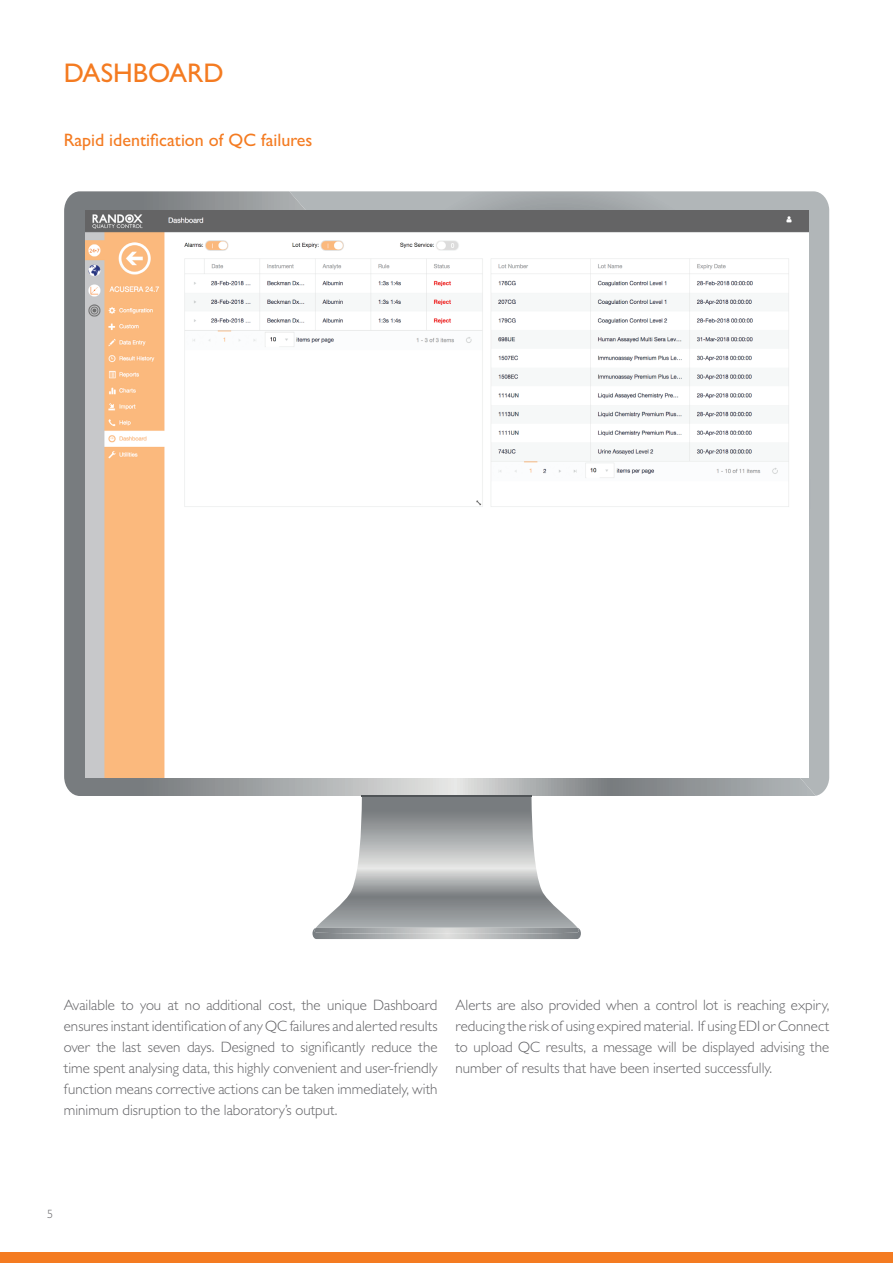
<style>
.page{position:relative;width:893px;height:1263px;background:#fff}
.page>*{position:absolute;margin:0;border:0;box-sizing:border-box;transform-origin:0 0}
.t1{font:500 27px "Gill Sans MT Pro";color:#f47b21}
.t2{font:500 18px "Gill Sans MT Pro";color:#f47b21}
.t3{font:300 15px/21px "Gill Sans MT Pro";color:#636366;text-align:justify}
.t4{font:300 12px "Gill Sans MT Pro";color:#636366}
</style>
<div class="page">
<div style="left:0;top:1252px;width:893px;height:11px;background:#f47b21"></div>
<div style="left:816px;top:191px;width:13px;height:605px;background:#b1b6b8"></div>
<svg style="left:64px;top:191px;width:752px;height:605px;background:#999d9f"></svg>
<svg style="left:312px;top:796px;width:269px;height:143px"></svg>
<img style="left:85px;top:210px;width:723px;height:568px">
<h1 class="t1" style="left:64px;top:57px;width:161px">DASHBOARD</h1>
<p class="t2" style="left:64px;top:129px;width:250px">Rapid identification of QC failures</p>
<p class="t3" style="left:64px;top:994px;width:375px">Available to you at no additional cost, the unique Dashboard ensures instant identification of any QC failures and alerted results over the last seven days. Designed to significantly reduce the time spent analysing data, this highly convenient and user-friendly function means corrective actions can be taken immediately, with minimum disruption to the laboratory’s output.</p>
<p class="t3" style="left:456px;top:994px;width:375px">Alerts are also provided when a control lot is reaching expiry, reducing the risk of using expired material. If using EDI or Connect to upload QC results, a message will be displayed advising the number of results that have been inserted successfully.</p>
<p class="t4" style="left:47px;top:1207px;width:7px">5</p>
</div>
